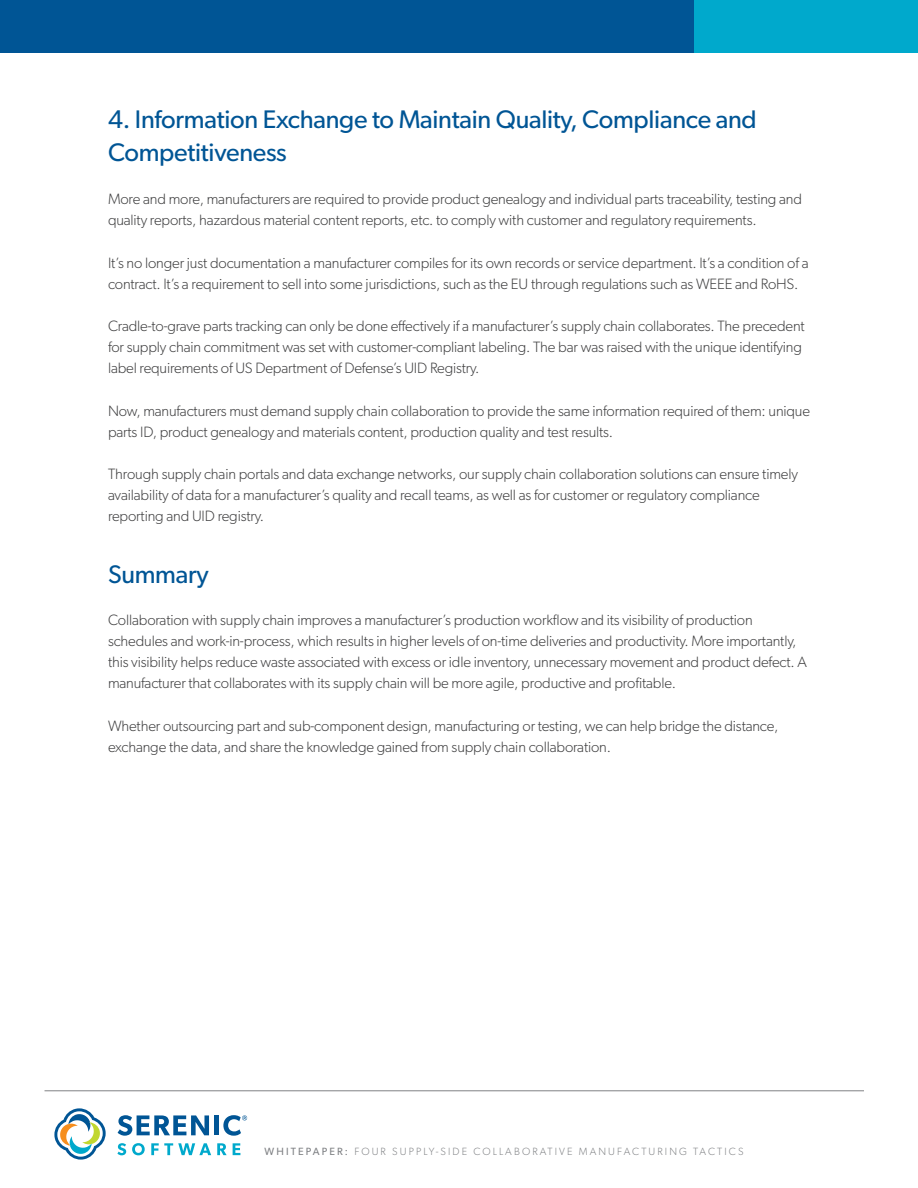
<style>
.page{position:relative;width:918px;height:1188px;background:#fff}
.page>*{position:absolute;margin:0;border:0;box-sizing:border-box;transform-origin:0 0}
.body{font:25.5px/33px "Gibson";letter-spacing:-.01em;color:#005595}
.body-2{font:300 15px/21px "Gibson";letter-spacing:-.01em;color:#3e3e3f}
.t1{font:300 10.5px "Gibson";letter-spacing:.2em;color:#808285}
.s1{font-weight:400}
</style>
<div class="page">
<div style="left:0;top:0;width:694px;height:52px;background:#005595"></div>
<div style="left:694px;top:0;width:224px;height:52px;background:#00a9cc"></div>
<hr style="left:45px;top:1090px;width:819px;height:1px;background:#808285">
<svg style="left:118px;top:1115px;width:91px;height:21px"></svg>
<div style="left:214px;top:1115px;width:5px;height:20px;background:#005595"></div>
<svg style="left:117px;top:1143px;width:9px;height:12px"></svg>
<svg style="left:132px;top:1143px;width:13px;height:12px"></svg>
<svg style="left:151px;top:1143px;width:60px;height:12px"></svg>
<svg style="left:217px;top:1143px;width:10px;height:12px"></svg>
<svg style="left:233px;top:1143px;width:7px;height:12px"></svg>
<svg style="left:54px;top:1108px;width:52px;height:52px"></svg>
<svg style="left:223px;top:1115px;width:24px;height:21px"></svg>
<p class="body" style="left:108px;top:103px;width:650px">4. Information Exchange to Maintain Quality, Compliance and<br>Competitiveness</p>
<p class="body-2" style="left:108px;top:188px;width:696px">More and more, manufacturers are required to provide product genealogy and individual parts traceability, testing and quality reports, hazardous material content reports, etc. to comply with customer and regulatory requirements.</p>
<p class="body-2" style="left:108px;top:252px;width:702px">It’s no longer just documentation a manufacturer compiles for its own records or service department. It’s a condition of a contract. It’s a requirement to sell into some jurisdictions, such as the EU through regulations such as WEEE and RoHS.</p>
<p class="body-2" style="left:108px;top:315px;width:698px">Cradle-to-grave parts tracking can only be done effectively if a manufacturer’s supply chain collaborates. The precedent for supply chain commitment was set with customer-compliant labeling. The bar was raised with the unique identifying label requirements of US Department of Defense’s UID Registry.</p>
<p class="body-2" style="left:108px;top:400px;width:704px">Now, manufacturers must demand supply chain collaboration to provide the same information required of them: unique parts ID, product genealogy and materials content, production quality and test results.</p>
<p class="body-2" style="left:108px;top:464px;width:691px">Through supply chain portals and data exchange networks, our supply chain collaboration solutions can ensure timely availability of data for a manufacturer’s quality and recall teams, as well as for customer or regulatory compliance reporting and UID registry.</p>
<p class="body" style="left:108px;top:557px;width:102px">Summary</p>
<p class="body-2" style="left:108px;top:610px;width:700px">Collaboration with supply chain improves a manufacturer’s production workflow and its visibility of production schedules and work-in-process, which results in higher levels of on-time deliveries and productivity. More importantly, this visibility helps reduce waste associated with excess or idle inventory, unnecessary movement and product defect. A manufacturer that collaborates with its supply chain will be more agile, productive and profitable.</p>
<p class="body-2" style="left:108px;top:715px;width:672px">Whether outsourcing part and sub-component design, manufacturing or testing, we can help bridge the distance, exchange the data, and share the knowledge gained from supply chain collaboration.</p>
<p class="t1" style="left:265px;top:1146px;width:480px"><span class="s1">WHITEPAPER:</span> FOUR SUPPLY-SIDE COLLABORATIVE MANUFACTURING TACTICS</p>
</div>
